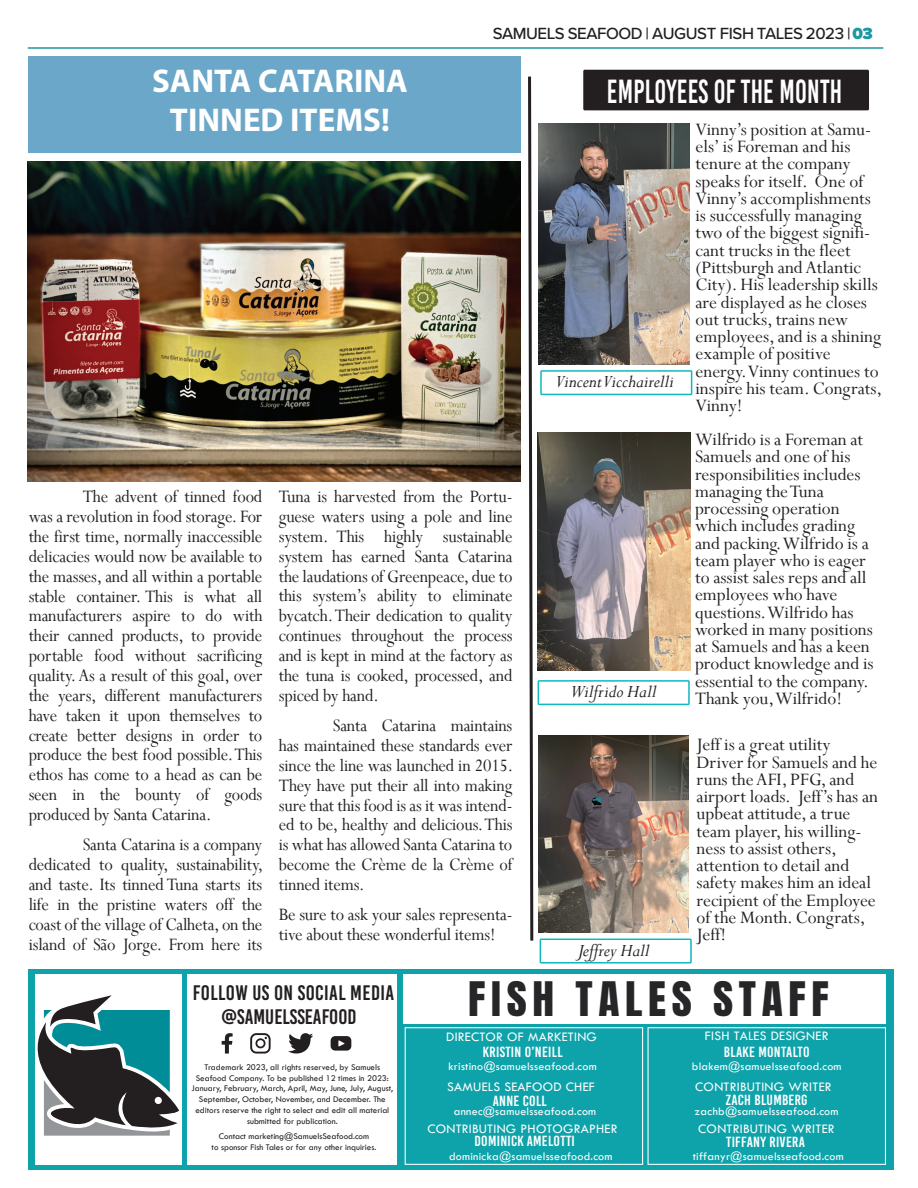
<style>
.page{position:relative;width:918px;height:1188px;background:#fff}
.page>*{position:absolute;margin:0;border:0;box-sizing:border-box;transform-origin:0 0}
.t1{font:40.5px "Anton";letter-spacing:.13em;color:#262528;scale:1.08 1}
.t2{font:33.45px "Bebas Kai";letter-spacing:.01em;color:#fff;scale:.82 1}
.t3{font:700 33px/39.6px "Myriad Pro";color:#fff;text-align:center}
.t4{font:21px/24px "Bebas Kai";letter-spacing:.02em;color:#231f20;text-align:center}
.t5{font:19.5px/19.8px "Perpetua";color:#231f20;text-align:justify;scale:.94 1}
.t6{font:19.5px/17.2px "Perpetua";color:#231f20}
.t7{font:italic 19.5px "Perpetua";color:#231f20}
.t8{font:500 16.8px "Proxima Nova";letter-spacing:-.025em;color:#231f20}
.t9{font:14.7px "Bebas Kai";letter-spacing:.02em;color:#fff}
.t10{font:13.5px "Tw Cen";letter-spacing:.02em;color:#fff}
.t11{font:11.7px "Tw Cen";letter-spacing:.02em;color:#fff}
.t12{font:9px/10.8px "Tw Cen";color:#231f20;text-align:center}
.s1{font-weight:900;color:#1e989f}
</style>
<div class="page">
<div style="left:28px;top:969px;width:866px;height:201px;background:#0ea3aa"></div>
<div style="left:188px;top:974px;width:209px;height:191px;background:#fff"></div>
<div style="left:404px;top:974px;width:482px;height:50px;background:#fff"></div>
<svg style="left:405px;top:1027px;width:481px;height:138px"></svg>
<svg style="left:250px;top:1033px;width:21px;height:21px"></svg>
<svg style="left:222px;top:1033px;width:11px;height:21px"></svg>
<svg style="left:288px;top:1033px;width:25px;height:21px"></svg>
<svg style="left:331px;top:1036px;width:20px;height:15px"></svg>
<div style="left:35px;top:974px;width:147px;height:191px;background:#fff"></div>
<svg style="left:37px;top:995px;width:142px;height:141px"></svg>
<hr style="left:28px;top:47px;width:855px;height:2px;background:#1e989f">
<div style="left:583px;top:70px;width:286px;height:40px;background:#231f20"></div>
<img style="left:528px;top:74px;width:164px;height:890px">
<div style="left:28px;top:56px;width:492px;height:97px;background:#6ba7c9"></div>
<img style="left:28px;top:161px;width:492px;height:320px">
<h3 class="t3" style="left:152px;top:60px;width:257px">SANTA CATARINA<br>TINNED ITEMS!</h3>
<p class="t8" style="left:493px;top:28px;width:382px">SAMUELS SEAFOOD | AUGUST FISH TALES 2023 | <span class="s1">03</span></p>
<h2 class="t2" style="left:607px;top:72px;width:289px">EMPLOYEES OF THE MONTH</h2>
<p class="t7" style="left:555px;top:371px;width:120px">Vincent Vicchairelli</p>
<p class="t6" style="left:695px;top:122px;width:188px">Vinny’s position at Samu&shy;els’ is Foreman and his tenure at the company speaks for itself. One of<br>Vinny’s accomplishments is successfully managing two of the biggest signifi&shy;cant trucks in the fleet (Pittsburgh and Atlantic<br>City). His leadership skills are displayed as he closes out trucks, trains new employees, and is a shining example of positive energy. Vinny continues to inspire his team. Congrats,<br>Vinny!</p>
<p class="t5" style="left:29px;top:487px;width:250px;text-indent:54px">The advent of tinned food was a revolution in food storage. For the first time, normally inaccessible delicacies would now be available to the masses, and all within a portable stable container. This is what all manufacturers aspire to do with their canned products, to provide portable food without sacrificing quality. As a result of this goal, over the years, different manufacturers have taken it upon themselves to create better designs in order to produce the best food possible. This ethos has come to a head as can be seen in the bounty of goods produced by Santa Catarina.</p>
<p class="t5" style="left:29px;top:836px;width:251px;text-indent:54px">Santa Catarina is a company dedicated to quality, sustainability, and taste. Its tinned Tuna starts its life in the pristine waters off the coast of the village of Calheta, on the island of São Jorge. From here its</p>
<p class="t5" style="left:279px;top:487px;width:250px">Tuna is harvested from the Portu&shy;guese waters using a pole and line system. This highly sustainable system has earned Santa Catarina the laudations of Greenpeace, due to this system’s ability to eliminate bycatch. Their dedication to quality continues throughout the process and is kept in mind at the factory as the tuna is cooked, processed, and spiced by hand.</p>
<p class="t5" style="left:279px;top:716px;width:251px;text-indent:54px">Santa Catarina maintains has maintained these standards ever since the line was launched in 2015.<br>They have put their all into making sure that this food is as it was intend&shy;ed to be, healthy and delicious. This is what has allowed Santa Catarina to become the Crème de la Crème of tinned items.</p>
<p class="t5" style="left:279px;top:905px;width:250px">Be sure to ask your sales representa&shy;tive about these wonderful items!</p>
<p class="t7" style="left:570px;top:681px;width:88px">Wilfrido Hall</p>
<p class="t7" style="left:578px;top:940px;width:73px">Jeffrey Hall</p>
<p class="t6" style="left:695px;top:432px;width:180px">Wilfrido is a Foreman at<br>Samuels and one of his responsibilities includes managing the Tuna processing operation which includes grading and packing. Wilfrido is a team player who is eager to assist sales reps and all employees who have questions. Wilfrido has worked in many positions at Samuels and has a keen product knowledge and is essential to the company.<br>Thank you, Wilfrido!</p>
<p class="t6" style="left:697px;top:737px;width:183px">Jeff is a great utility<br>Driver for Samuels and he runs the AFI, PFG, and airport loads. Jeff’s has an upbeat attitude, a true team player, his willing&shy;ness to assist others, attention to detail and safety makes him an ideal recipient of the Employee of the Month. Congrats,<br>Jeff!</p>
<p class="t4" style="left:193px;top:981px;width:203px">FOLLOW US ON SOCIAL MEDIA @SAMUELSSEAFOOD</p>
<h1 class="t1" style="left:468px;top:970px;width:335px">FISH TALES STAFF</h1>
<p class="t10" style="left:446px;top:1029px;width:152px">DIRECTOR OF MARKETING</p>
<p class="t10" style="left:705px;top:1029px;width:125px">FISH TALES DESIGNER</p>
<p class="t9" style="left:724px;top:1043px;width:87px">BLAKE MONTALTO</p>
<p class="t11" style="left:692px;top:1060px;width:151px">blakem@samuelsseafood.com</p>
<p class="t9" style="left:483px;top:1043px;width:81px">KRISTIN O’NEILL</p>
<p class="t12" style="left:205px;top:1062px;width:177px">Trademark 2023, all rights reserved, by Samuels</p>
<p class="t11" style="left:448px;top:1060px;width:150px">kristino@samuelsseafood.com</p>
<p class="t12" style="left:192px;top:1072px;width:203px">Seafood Company. To be published 12 times in 2023:<br>January, February, March, April, May, June, July, August, September, October, November, and December. The editors reserve the right to select and edit all material submitted for publication.</p>
<p class="t10" style="left:447px;top:1079px;width:149px">SAMUELS SEAFOOD CHEF</p>
<p class="t9" style="left:493px;top:1093px;width:56px">ANNE COLL</p>
<p class="t11" style="left:454px;top:1105px;width:144px">annec@samuelsseafood.com</p>
<p class="t10" style="left:695px;top:1079px;width:138px">CONTRIBUTING WRITER</p>
<p class="t9" style="left:726px;top:1091px;width:83px">ZACH BLUMBERG</p>
<p class="t11" style="left:695px;top:1105px;width:145px">zachb@samuelsseafood.com</p>
<p class="t10" style="left:427px;top:1121px;width:192px">CONTRIBUTING PHOTOGRAPHER</p>
<p class="t9" style="left:474px;top:1133px;width:102px">DOMINICK AMELOTTI</p>
<p class="t11" style="left:449px;top:1150px;width:165px">dominicka@samuelsseafood.com</p>
<p class="t10" style="left:698px;top:1121px;width:138px">CONTRIBUTING WRITER</p>
<p class="t9" style="left:726px;top:1133px;width:80px">TIFFANY RIVERA</p>
<p class="t11" style="left:693px;top:1150px;width:153px">tiffanyr@samuelsseafood.com</p>
<p class="t12" style="left:212px;top:1131px;width:166px">Contact marketing@SamuelsSeafood.com<br>to sponsor Fish Tales or for any other inquiries.</p>
</div>
